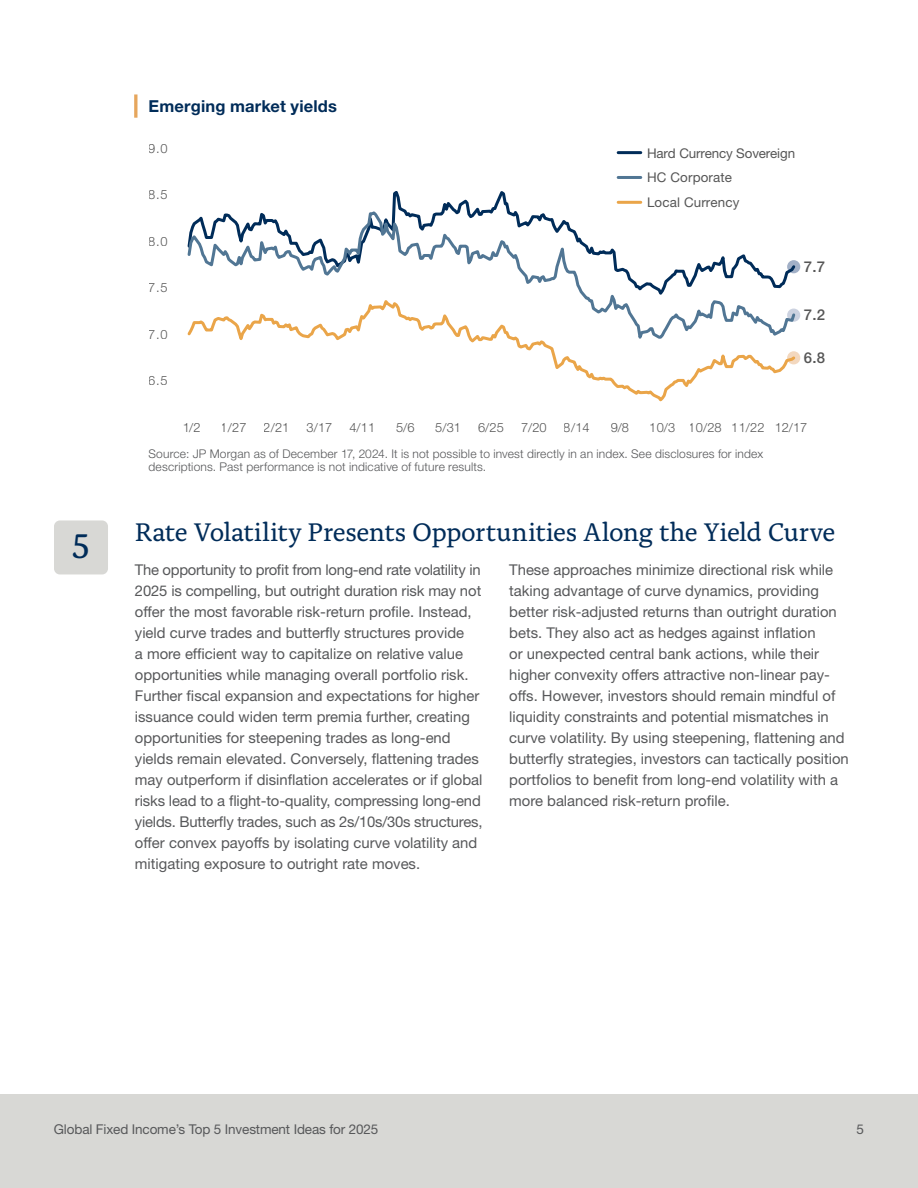
<style>
.page{position:relative;width:918px;height:1188px;background:#fff}
.page>*{position:absolute;margin:0;border:0;box-sizing:border-box;transform-origin:0 0}
.t1{font:36px "Alda Pro";color:#002c59}
.H2_-_Alda_D__Jazz{font:26.7px "Alda Pro";letter-spacing:-.015em;color:#002c59}
.Body_-_10_14_80k_Helv_55{font:700 16.5px "Helvetica Neue LT Std";letter-spacing:.01em;color:#002c59}
.t2{font:500 15px "Helvetica Neue LT Pro";color:#565656}
.Body_-_10_14_80k_Helv_55-2{font:14.85px/21px "Helvetica Neue LT Std";color:#57585a}
.t3{font:13.5px "Helvetica Neue LT Std";letter-spacing:-.01em;color:#57585a}
.t4{font:13.35px/24.9px "Helvetica Neue LT Pro";letter-spacing:.01em;color:#565656}
.t5{font:300 12.9px "Helvetica Neue LT Std";color:#565656}
.SOURCE_55_8_9_K{font:300 12px/13.5px "Helvetica Neue LT Std";letter-spacing:.015em;color:#57585a}
</style>
<div class="page">
<div style="left:0;top:1094px;width:918px;height:94px;background:#d8d8d5"></div>
<div style="left:54px;top:520px;width:54px;height:54px;background:#d8d8d5;border-radius:6px"></div>
<hr style="left:134px;top:94px;width:3px;height:24px;background:#e6a65d">
<div style="left:787px;top:260px;width:13px;height:13px;background:#a2b0c7;border-radius:50%"></div>
<div style="left:787px;top:309px;width:13px;height:13px;background:#ccd2e0;border-radius:50%"></div>
<div style="left:787px;top:351px;width:13px;height:13px;background:#f3d8bf;border-radius:50%"></div>
<hr style="left:618px;top:151px;width:23px;height:3px;background:#002c59">
<hr style="left:618px;top:176px;width:23px;height:3px;background:#517694">
<svg style="left:392px;top:191px;width:251px;height:18px"></svg>
<svg style="left:526px;top:349px;width:272px;height:53px"></svg>
<svg style="left:187px;top:209px;width:611px;height:140px"></svg>
<p class="Body_-_10_14_80k_Helv_55" style="left:149px;top:96px;width:190px">Emerging market yields</p>
<p class="t5" style="left:149px;top:141px;width:20px">9.0</p>
<p class="t5" style="left:149px;top:187px;width:20px">8.5</p>
<p class="t5" style="left:149px;top:233px;width:20px">8.0</p>
<p class="t5" style="left:149px;top:280px;width:20px">7.5</p>
<p class="t5" style="left:149px;top:326px;width:20px">7.0</p>
<p class="t5" style="left:149px;top:372px;width:20px">6.5</p>
<p class="t4" style="left:647px;top:140px;width:150px">Hard Currency Sovereign<br>HC Corporate<br>Local Currency</p>
<p class="t2" style="left:804px;top:257px;width:23px">7.7</p>
<p class="t2" style="left:804px;top:306px;width:23px">7.2</p>
<p class="t2" style="left:804px;top:348px;width:23px">6.8</p>
<p class="t5" style="left:182px;top:420px;width:20px">1/2</p>
<p class="t5" style="left:221px;top:420px;width:27px">1/27</p>
<p class="t5" style="left:264px;top:420px;width:27px">2/21</p>
<p class="t5" style="left:307px;top:420px;width:27px">3/17</p>
<p class="t5" style="left:350px;top:420px;width:27px">4/11</p>
<p class="t5" style="left:396px;top:420px;width:20px">5/6</p>
<p class="t5" style="left:435px;top:420px;width:27px">5/31</p>
<p class="t5" style="left:478px;top:420px;width:27px">6/25</p>
<p class="t5" style="left:521px;top:420px;width:27px">7/20</p>
<p class="t5" style="left:564px;top:420px;width:27px">8/14</p>
<p class="t5" style="left:611px;top:420px;width:20px">9/8</p>
<p class="t5" style="left:650px;top:420px;width:159px">10/3 10/28 11/22 12/17</p>
<p class="t1" style="left:72px;top:520px;width:19px">5</p>
<p class="SOURCE_55_8_9_K" style="left:149px;top:447px;width:616px">Source: JP Morgan as of December 17, 2024. It is not possible to invest directly in an index. See disclosures for index descriptions. Past performance is not indicative of future results.</p>
<p class="H2_-_Alda_D__Jazz" style="left:135px;top:512px;width:702px">Rate Volatility Presents Opportunities Along the Yield Curve</p>
<p class="Body_-_10_14_80k_Helv_55-2" style="left:135px;top:559px;width:349px">The opportunity to profit from long-end rate volatility in 2025 is compelling, but outright duration risk may not offer the most favorable risk-return profile. Instead, yield curve trades and butterfly structures provide<br>a more efficient way to capitalize on relative value opportunities while managing overall portfolio risk.<br>Further fiscal expansion and expectations for higher issuance could widen term premia further, creating opportunities for steepening trades as long-end yields remain elevated. Conversely, flattening trades may outperform if disinflation accelerates or if global risks lead to a flight-to-quality, compressing long-end yields. Butterfly trades, such as 2s/10s/30s structures, offer convex payoffs by isolating curve volatility and mitigating exposure to outright rate moves.</p>
<p class="Body_-_10_14_80k_Helv_55-2" style="left:509px;top:559px;width:341px">These approaches minimize directional risk while taking advantage of curve dynamics, providing better risk-adjusted returns than outright duration bets. They also act as hedges against inflation<br>or unexpected central bank actions, while their higher convexity offers attractive non-linear pay&shy;offs. However, investors should remain mindful of liquidity constraints and potential mismatches in curve volatility. By using steepening, flattening and butterfly strategies, investors can tactically position portfolios to benefit from long-end volatility with a more balanced risk-return profile.</p>
<p class="t3" style="left:54px;top:1122px;width:326px">Global Fixed Income’s Top 5 Investment Ideas for 2025</p>
<p class="t3" style="left:857px;top:1122px;width:9px">5</p>
</div>
